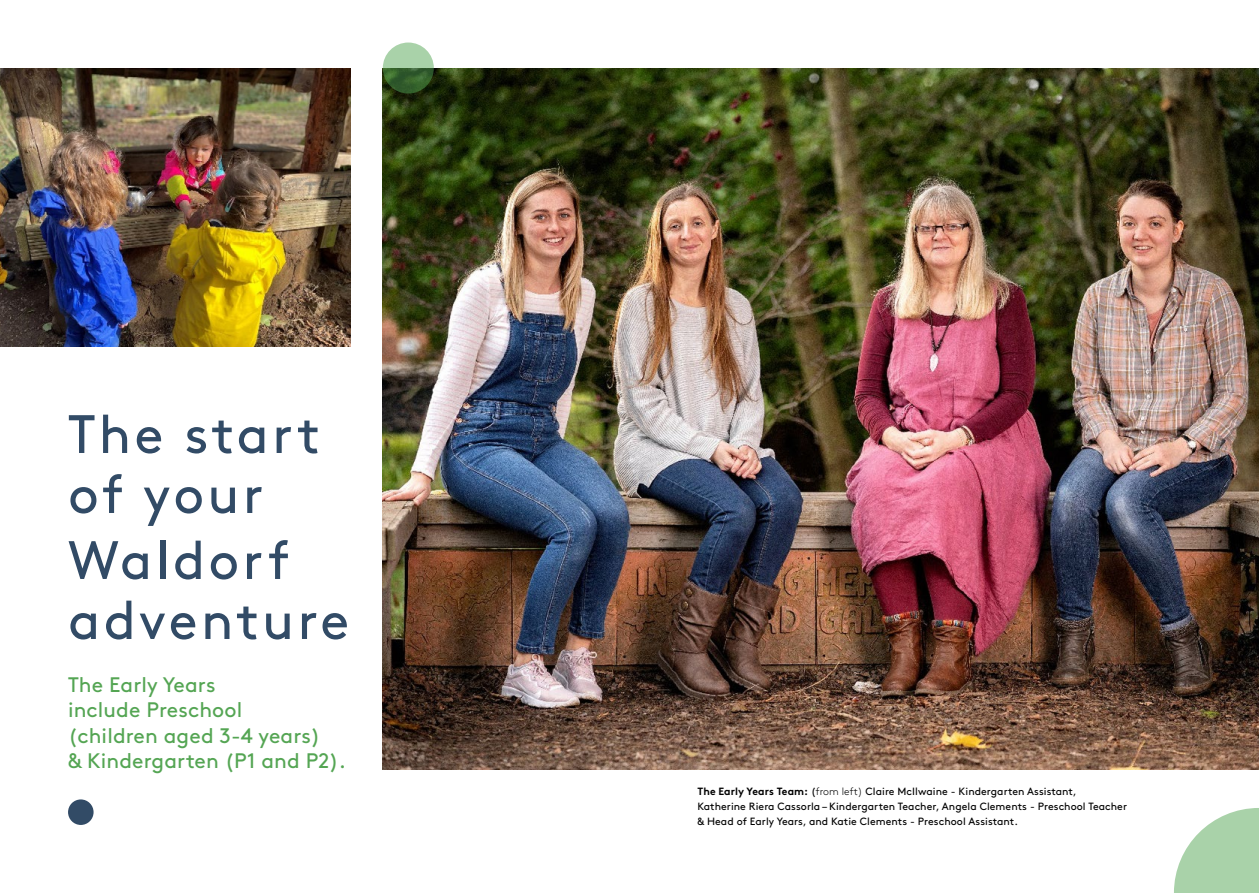
<style>
.page{position:relative;width:1259px;height:893px;background:#fff}
.page>*{position:absolute;margin:0;border:0;box-sizing:border-box;transform-origin:0 0}
.t1{font:54px/60px "Brown";letter-spacing:.06em;color:#324b66}
.t2{font:21px/25.5px "Brown";letter-spacing:.005em;color:#54a553}
.t3{font:10.5px/15px "Brown";letter-spacing:.005em;color:#000}
.s1{font-weight:700}
.s2{font-weight:300}
</style>
<div class="page">
<img style="left:383px;top:68px;width:876px;height:702px">
<img style="left:0;top:68px;width:350px;height:278px">
<div style="left:68px;top:799px;width:26px;height:26px;background:#324b66;border-radius:50%"></div>
<svg style="left:1174px;top:808px;width:85px;height:85px"></svg>
<svg style="left:383px;top:43px;width:51px;height:51px;background:#6d9769"></svg>
<h1 class="t1" style="left:68px;top:400px;width:253px">The start of your</h1>
<h1 class="t1" style="left:68px;top:526px;width:283px">Waldorf adventure</h1>
<h2 class="t2" style="left:68px;top:670px;width:279px">The Early Years<br>include Preschool<br>(children aged 3-4 years)<br>&amp; Kindergarten (P1 and P2).</h2>
<p class="t3" style="left:697px;top:782px;width:431px"><span class="s1">The Early Years Team:</span> (<span class="s2">from left)</span> Claire McIlwaine - Kindergarten Assistant,<br>Katherine Riera Cassorla – Kindergarten Teacher, Angela Clements - Preschool Teacher &amp; Head of Early Years, and Katie Clements - Preschool Assistant.</p>
</div>
